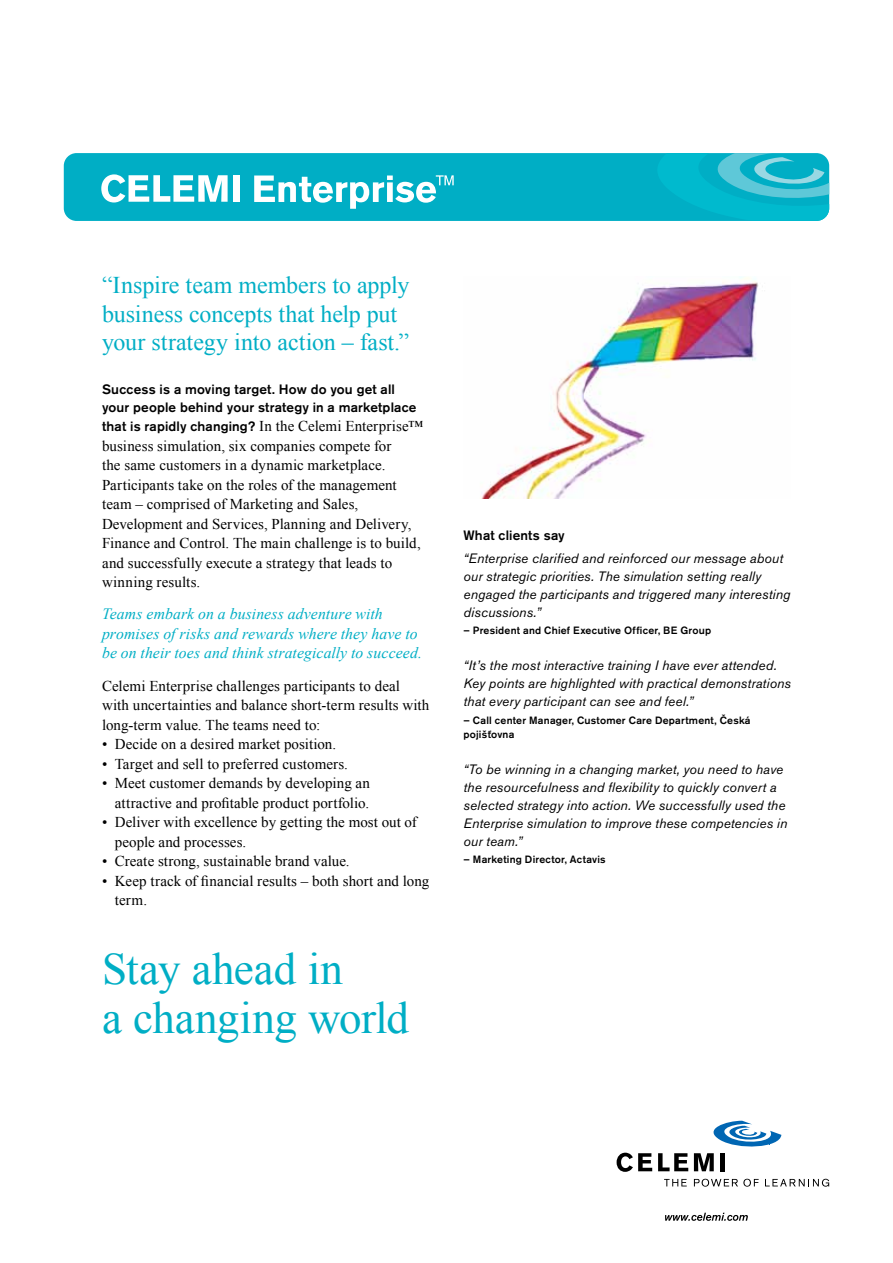
<style>
.page{position:relative;width:893px;height:1263px;background:#fff}
.page>*{position:absolute;margin:0;border:0;box-sizing:border-box;transform-origin:0 0}
.t1{font:45px/49.5px "Times New Roman";letter-spacing:-.015em;color:#00aec5}
.t2{font:24px/28.5px "Times New Roman";color:#00aec5}
.t3{font:italic 15.75px/19.5px "Times New Roman";letter-spacing:.005em;color:#00aec5}
.t4{font:15px/19.5px "Times New Roman";letter-spacing:.005em;color:#000}
.t5{font:italic 13.5px/18px "Akzidenz Grotesk Pro";letter-spacing:.01em;color:#000}
.t6{font:500 13.5px/18px "Akzidenz Grotesk Pro";letter-spacing:.01em;color:#000}
.t7{font:500 10.5px/13.5px "Akzidenz Grotesk Pro";letter-spacing:.02em;color:#000}
.s1{font-family:"Times New Roman";font-weight:400;font-size:15px}
</style>
<div class="page">
<div style="left:64px;top:153px;width:765px;height:68px;background:#00aec5;border-radius:13px"></div>
<svg style="left:652px;top:153px;width:177px;height:68px"></svg>
<svg style="left:101px;top:174px;width:127px;height:28px"></svg>
<div style="left:233px;top:175px;width:7px;height:27px;background:#fff"></div>
<svg style="left:254px;top:175px;width:200px;height:34px"></svg>
<svg style="left:664px;top:1179px;width:23px;height:7px"></svg>
<svg style="left:694px;top:1179px;width:65px;height:7px"></svg>
<svg style="left:765px;top:1179px;width:64px;height:7px"></svg>
<svg style="left:617px;top:1153px;width:35px;height:19px"></svg>
<svg style="left:658px;top:1153px;width:30px;height:18px"></svg>
<svg style="left:694px;top:1121px;width:87px;height:50px"></svg>
<div style="left:720px;top:1153px;width:5px;height:18px;background:#000"></div>
<svg style="left:665px;top:1213px;width:83px;height:8px"></svg>
<img style="left:481px;top:277px;width:278px;height:221px">
<h2 class="t2" style="left:102px;top:270px;width:309px">“Inspire team members to apply business concepts that help put your strategy into action – fast.”</h2>
<p class="t6" style="left:102px;top:380px;width:316px">Success is a moving target. How do you get all your people behind your strategy in a marketplace</p>
<p class="t6" style="left:102px;top:417px;width:322px">that is rapidly changing? <span class="s1">In the Celemi Enterprise™</span></p>
<p class="t4" style="left:102px;top:436px;width:320px">business simulation, six companies compete for<br>the same customers in a dynamic marketplace.<br>Participants take on the roles of the management team – comprised of Marketing and Sales, Development and Services, Planning and Delivery, Finance and Control. The main challenge is to build, and successfully execute a strategy that leads to winning results.</p>
<p class="t3" style="left:102px;top:604px;width:322px">Teams embark on a business adventure with promises of risks and rewards where they have to be on their toes and think strategically to succeed.</p>
<p class="t4" style="left:102px;top:676px;width:329px">Celemi Enterprise challenges participants to deal with uncertainties and balance short-term results with long-term value. The teams need to:</p>
<p class="t4" style="left:102px;top:734px;width:236px">• Decide on a desired market position.</p>
<p class="t4" style="left:102px;top:754px;width:247px">• Target and sell to preferred customers.</p>
<p class="t4" style="left:102px;top:773px;width:270px;text-align:right">• Meet customer demands by developing an attractive and profitable product portfolio.</p>
<p class="t4" style="left:115px;top:812px;width:303px;text-indent:-13px">• Deliver with excellence by getting the most out of people and processes.</p>
<p class="t4" style="left:102px;top:851px;width:249px">• Create strong, sustainable brand value.</p>
<p class="t4" style="left:115px;top:871px;width:316px;text-indent:-13px">• Keep track of financial results – both short and long term.</p>
<h1 class="t1" style="left:102px;top:943px;width:308px">Stay ahead in<br>a changing world</h1>
<p class="t6" style="left:463px;top:526px;width:103px">What clients say</p>
<p class="t5" style="left:463px;top:548px;width:328px">“Enterprise clarified and reinforced our message about our strategic priorities. The simulation setting really engaged the participants and triggered many interesting discussions.”</p>
<p class="t7" style="left:463px;top:624px;width:249px">– President and Chief Executive Officer, BE Group</p>
<p class="t5" style="left:463px;top:656px;width:329px">“It’s the most interactive training I have ever attended.<br>Key points are highlighted with practical demonstrations that every participant can see and feel.”</p>
<p class="t7" style="left:463px;top:713px;width:289px">– Call center Manager, Customer Care Department, Česká pojišťovna</p>
<p class="t5" style="left:463px;top:760px;width:325px">“To be winning in a changing market, you need to have the resourcefulness and flexibility to quickly convert a selected strategy into action. We successfully used the Enterprise simulation to improve these competencies in our team.”</p>
<p class="t7" style="left:463px;top:853px;width:144px">– Marketing Director, Actavis</p>
</div>
